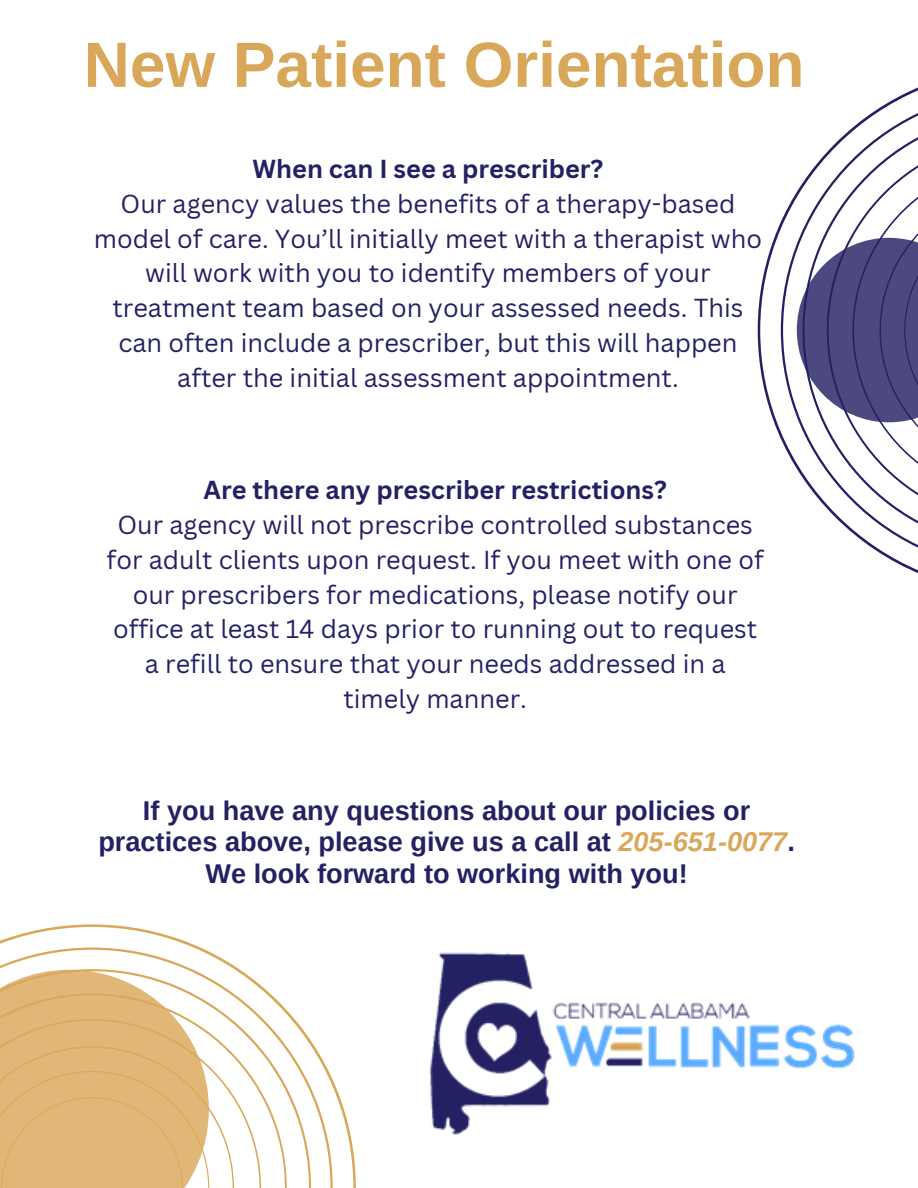
<style>
.page{position:relative;width:918px;height:1188px;background:#fff}
.page>*{position:absolute;margin:0;border:0;box-sizing:border-box;transform-origin:0 0}
.t1{font:700 63.9px "Arimo";color:#d9a759}
.t2{font:700 27.15px/31.5px "Arimo";color:#232163;text-align:center}
.t3{font:25.35px/34.8px "Canva Sans";color:#232163;text-align:center}
.t4{font:700 25.35px "Canva Sans";color:#232163}
.s1{font-style:italic;color:#d9a759}
</style>
<div class="page">
<svg style="left:758px;top:87px;width:160px;height:486px"></svg>
<svg style="left:781px;top:90px;width:137px;height:481px"></svg>
<svg style="left:797px;top:136px;width:121px;height:389px"></svg>
<svg style="left:0;top:924px;width:356px;height:264px"></svg>
<svg style="left:0;top:948px;width:333px;height:240px;fill:#e0b777"></svg>
<img style="left:430px;top:952px;width:425px;height:183px">
<h1 class="t1" style="left:84px;top:29px;width:722px">New Patient Orientation</h1>
<p class="t4" style="left:253px;top:151px;width:352px">When can I see a prescriber?</p>
<p class="t3" style="left:94px;top:185px;width:670px">Our agency values the benefits of a therapy-based model of care. You’ll initially meet with a therapist who will work with you to identify members of your treatment team based on your assessed needs. This can often include a prescriber, but this will happen after the initial assessment appointment.</p>
<p class="t4" style="left:203px;top:472px;width:465px">Are there any prescriber restrictions?</p>
<p class="t3" style="left:107px;top:507px;width:659px">Our agency will not prescribe controlled substances for adult clients upon request. If you meet with one of our prescribers for medications, please notify our office at least 14 days prior to running out to request a refill to ensure that your needs addressed in a timely manner.</p>
<p class="t2" style="left:98px;top:795px;width:698px">If you have any questions about our policies or practices above, please give us a call at <span class="s1">205-651-0077</span>.<br>We look forward to working with you!</p>
</div>
